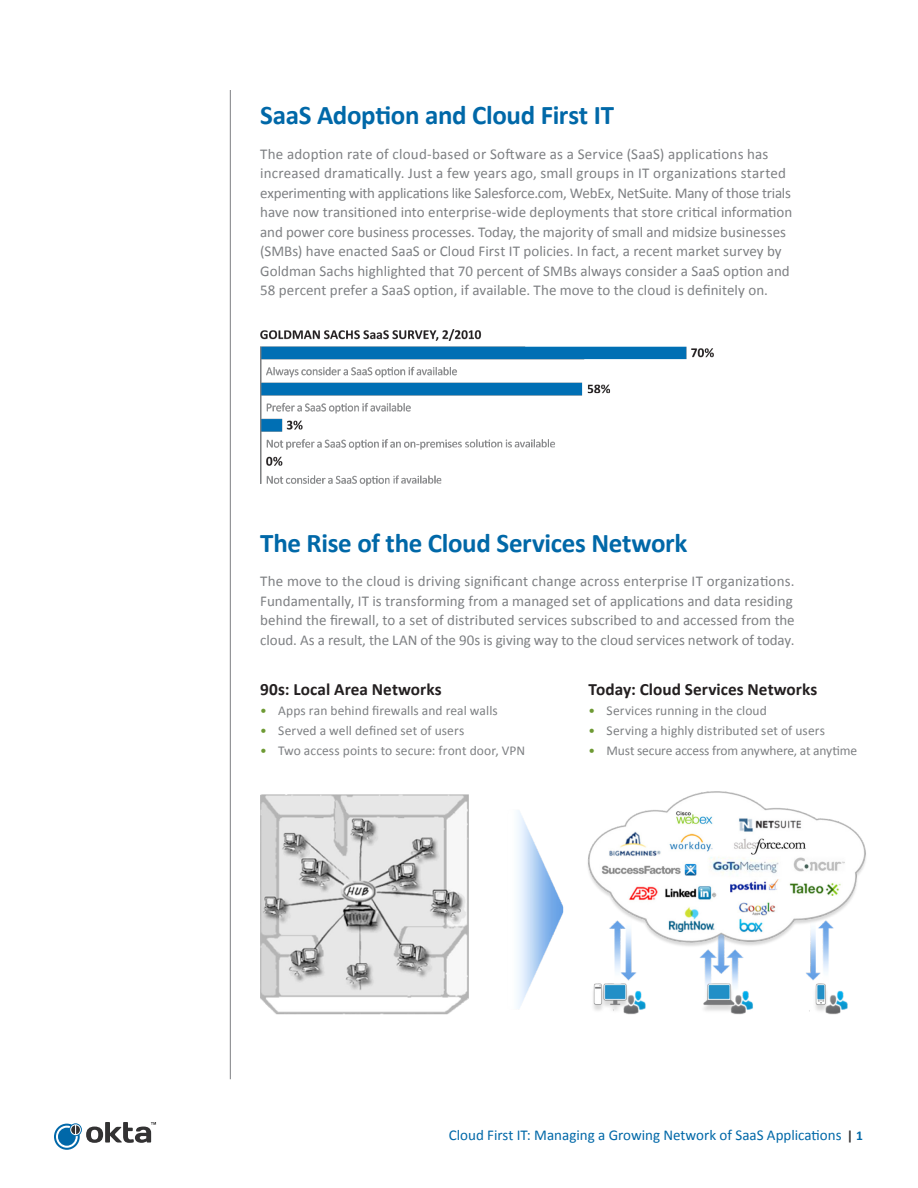
<style>
.page{position:relative;width:918px;height:1188px;background:#fff}
.page>*{position:absolute;margin:0;border:0;box-sizing:border-box;transform-origin:0 0}
.Header_01{font:700 27px "Calibri";letter-spacing:-.015em;color:#0068a8}
.Body_paragraph{font:700 17.25px "Calibri";color:#231f20}
.Body_paragraph-2{font:15px/19.5px "Calibri";color:#7e8083}
.Header_01-2{font:15px/19.5px "Calibri";letter-spacing:-.005em;color:#7e8083;text-align:justify}
.t1{font:15px "Calibri";color:#0068a8}
.Body_paragraph-3{font:13.5px "Calibri";letter-spacing:.005em;color:#7e8083}
.s1{color:#6e9a34}
.s2{font-weight:700;font-size:13.5px;color:#333233}
.s3{font-weight:700;font-size:13.5px}
</style>
<div class="page">
<svg style="left:54px;top:1122px;width:102px;height:28px"></svg>
<hr style="left:230px;top:90px;width:1px;height:989px;background:#7e8083">
<img style="left:260px;top:329px;width:454px;height:156px">
<img style="left:260px;top:791px;width:606px;height:224px">
<p class="Header_01" style="left:260px;top:98px;width:355px">SaaS Adoption and Cloud First IT</p>
<p class="Body_paragraph-2" style="left:260px;top:144px;width:534px">The adoption rate of cloud-based or Software as a Service (SaaS) applications has increased dramatically. Just a few years ago, small groups in IT organizations started experimenting with applications like Salesforce.com, WebEx, NetSuite. Many of those trials have now transitioned into enterprise-wide deployments that store critical information and power core business processes. Today, the majority of small and midsize businesses (SMBs) have enacted SaaS or Cloud First IT policies. In fact, a recent market survey by Goldman Sachs highlighted that 70 percent of SMBs always consider a SaaS option and 58 percent prefer a SaaS option, if available. The move to the cloud is definitely on.</p>
<p class="Header_01" style="left:260px;top:525px;width:429px">The Rise of the Cloud Services Network</p>
<p class="Header_01-2" style="left:260px;top:571px;width:536px">The move to the cloud is driving significant change across enterprise IT organizations.<br>Fundamentally, IT is transforming from a managed set of applications and data residing behind the firewall, to a set of distributed services subscribed to and accessed from the cloud. As a result, the LAN of the 90s is giving way to the cloud services network of today.</p>
<p class="Body_paragraph" style="left:260px;top:678px;width:183px">90s: Local Area Networks</p>
<p class="Body_paragraph-3" style="left:260px;top:702px;width:239px"><span class="s1">•</span> Apps ran behind firewalls and real walls</p>
<p class="Body_paragraph-3" style="left:260px;top:722px;width:206px"><span class="s1">•</span> Served a well defined set of users</p>
<p class="Body_paragraph-3" style="left:260px;top:742px;width:267px"><span class="s1">•</span> Two access points to secure: front door, VPN</p>
<p class="Body_paragraph" style="left:589px;top:678px;width:230px">Today: Cloud Services Networks</p>
<p class="Body_paragraph-3" style="left:589px;top:702px;width:180px"><span class="s1">•</span> Services running in the cloud</p>
<p class="Body_paragraph-3" style="left:589px;top:722px;width:238px"><span class="s1">•</span> Serving a highly distributed set of users</p>
<p class="Body_paragraph-3" style="left:589px;top:742px;width:270px"><span class="s1">•</span> Must secure access from anywhere, at anytime</p>
<p class="t1" style="left:449px;top:1125px;width:416px">Cloud First IT: Managing a Growing Network of SaaS Applications <span class="s2">|</span> <span class="s3">1</span></p>
</div>
